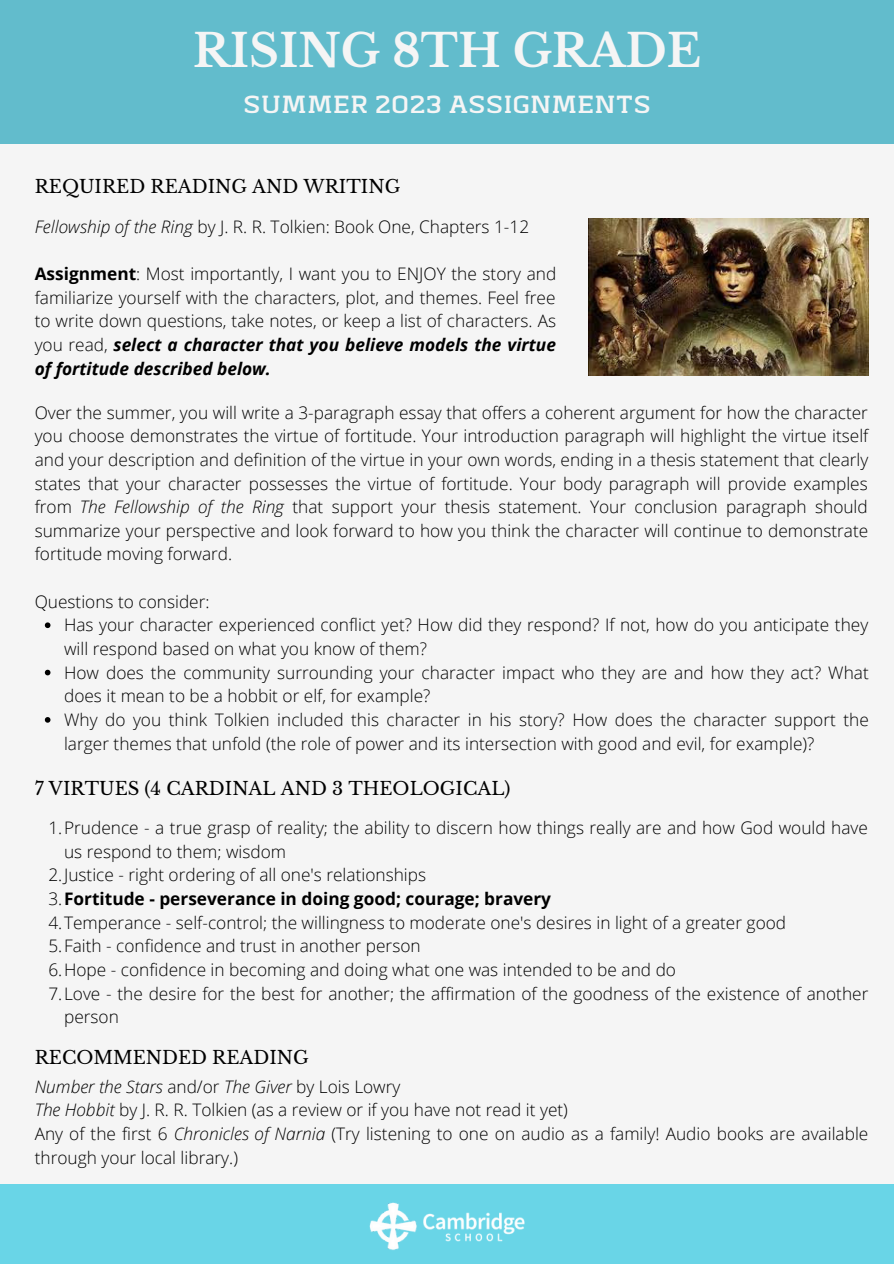
<style>
.page{position:relative;width:894px;height:1264px;background:#fff}
.page>*{position:absolute;margin:0;border:0;box-sizing:border-box;transform-origin:0 0}
.t1{font:700 45px "Libre Baskerville";color:#f5f5f5}
.t2{font:31.5px "Abula";color:#f5f5f5}
.t3{font:18px "Libre Baskerville";color:#000}
.t4{font:300 17.25px/23.7px "Open Sans";color:#000}
.t5{font:700 17.25px "Open Sans";color:#000}
.t6{font:italic 300 17.25px "Open Sans";color:#000}
.s1{font-style:italic}
.s2{font-weight:700}
.s3{font-weight:700;font-style:italic}
.s4{font-weight:300}
.s5{font-style:normal}
</style>
<div class="page">
<div style="left:0;top:0;width:893px;height:1263px;background:#f5f5f5"></div>
<div style="left:0;top:0;width:893px;height:144px;background:#62bccc"></div>
<div style="left:0;top:1184px;width:893px;height:79px;background:#69d5e7"></div>
<img style="left:369px;top:1202px;width:156px;height:48px">
<img style="left:588px;top:218px;width:280px;height:158px">
<svg style="left:45px;top:622px;width:5px;height:6px"></svg>
<svg style="left:45px;top:669px;width:5px;height:6px"></svg>
<svg style="left:45px;top:717px;width:5px;height:5px"></svg>
<p class="t1" style="left:193px;top:23px;width:509px">RISING 8TH GRADE</p>
<p class="t2" style="left:243px;top:90px;width:409px">SUMMER 2023 ASSIGNMENTS</p>
<p class="t3" style="left:35px;top:176px;width:367px">REQUIRED READING AND WRITING</p>
<p class="t4" style="left:35px;top:214px;width:496px"><span class="s1">Fellowship of the Ring</span> by J. R. R. Tolkien: Book One, Chapters 1-12</p>
<p class="t4" style="left:35px;top:261px;width:523px;text-align:justify"><span class="s2">Assignment</span>: Most importantly, I want you to ENJOY the story and familiarize yourself with the characters, plot, and themes. Feel free to write down questions, take notes, or keep a list of characters. As you read, <span class="s3">select a character that you believe models the virtue of fortitude described below.</span></p>
<p class="t4" style="left:35px;top:400px;width:835px;text-align:justify">Over the summer, you will write a 3-paragraph essay that offers a coherent argument for how the character you choose demonstrates the virtue of fortitude. Your introduction paragraph will highlight the virtue itself and your description and definition of the virtue in your own words, ending in a thesis statement that clearly states that your character possesses the virtue of fortitude. Your body paragraph will provide examples from <span class="s1">The Fellowship of the Ring</span> that support your thesis statement. Your conclusion paragraph should summarize your perspective and look forward to how you think the character will continue to demonstrate fortitude moving forward.</p>
<p class="t4" style="left:35px;top:589px;width:176px">Questions to consider:</p>
<p class="t4" style="left:64px;top:613px;width:805px">Has your character experienced conflict yet? How did they respond? If not, how do you anticipate they will respond based on what you know of them?</p>
<p class="t4" style="left:64px;top:660px;width:806px">How does the community surrounding your character impact who they are and how they act? What does it mean to be a hobbit or elf, for example?</p>
<p class="t4" style="left:64px;top:707px;width:806px">Why do you think Tolkien included this character in his story? How does the character support the larger themes that unfold (the role of power and its intersection with good and evil, for example)?</p>
<p class="t3" style="left:35px;top:777px;width:477px">7 VIRTUES (4 CARDINAL AND 3 THEOLOGICAL)</p>
<p class="t4" style="left:64px;top:815px;width:805px;text-indent:-16px">1.Prudence - a true grasp of reality; the ability to discern how things really are and how God would have us respond to them; wisdom</p>
<p class="t4" style="left:48px;top:862px;width:379px">2.Justice - right ordering of all one's relationships</p>
<p class="t5" style="left:48px;top:886px;width:504px"><span class="s4">3.</span>Fortitude - perseverance in doing good; courage; bravery</p>
<p class="t4" style="left:48px;top:910px;width:739px">4.Temperance - self-control; the willingness to moderate one's desires in light of a greater good</p>
<p class="t4" style="left:48px;top:933px;width:373px">5.Faith - confidence and trust in another person</p>
<p class="t4" style="left:48px;top:957px;width:629px">6.Hope - confidence in becoming and doing what one was intended to be and do</p>
<p class="t4" style="left:64px;top:980px;width:805px;text-indent:-16px">7.Love - the desire for the best for another; the affirmation of the goodness of the existence of another person</p>
<p class="t3" style="left:35px;top:1046px;width:275px">RECOMMENDED READING</p>
<p class="t6" style="left:35px;top:1074px;width:367px">Number the Stars <span class="s5">and/or</span> The Giver <span class="s5">by Lois Lowry</span></p>
<p class="t4" style="left:35px;top:1097px;width:534px"><span class="s1">The Hobbit</span> by J. R. R. Tolkien (as a review or if you have not read it yet)</p>
<p class="t4" style="left:35px;top:1121px;width:835px">Any of the first 6 <span class="s1">Chronicles of Narnia</span> (Try listening to one on audio as a family! Audio books are available through your local library.)</p>
</div>
